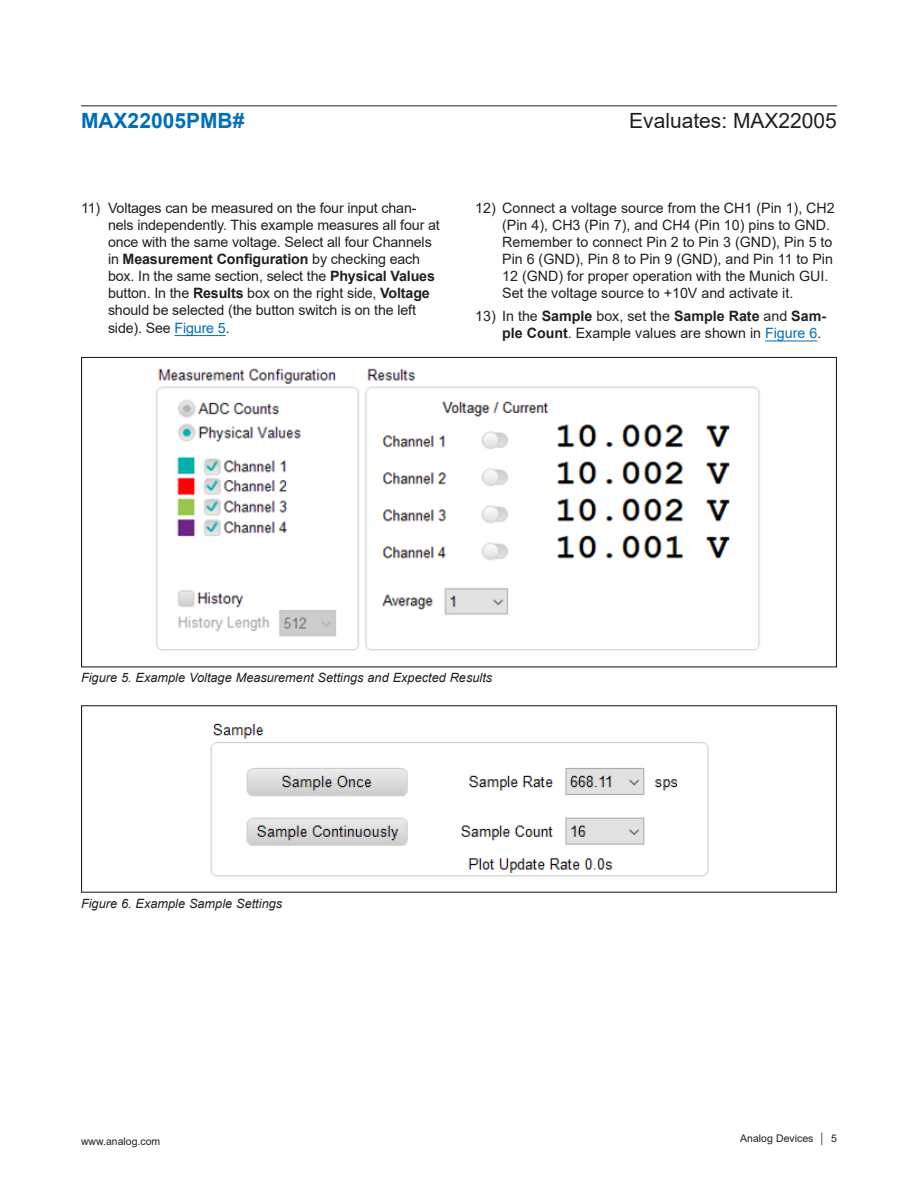
<style>
.page{position:relative;width:918px;height:1188px;background:#fff}
.page>*{position:absolute;margin:0;border:0;box-sizing:border-box;transform-origin:0 0}
.t1{font:21px "Arial";color:#231f20}
.t2{font:700 21px "Arial";color:#006fb9}
.t3{font:14.25px/17.1px "Arial";letter-spacing:-.01em;color:#231f20}
.Caption_-_Figures{font:italic 12.75px "Arial";color:#231f20}
.t4{font:10.5px "Arial";color:#231f20}
.s1{font-weight:700}
.s2{color:#006fb9}
</style>
<div class="page">
<hr style="left:81px;top:105px;width:756px;height:1px;background:#231f20">
<hr style="left:175px;top:335px;width:51px;height:1px;background:#006fb9">
<hr style="left:765px;top:341px;width:52px;height:1px;background:#006fb9">
<img style="left:156px;top:368px;width:604px;height:283px">
<img style="left:210px;top:723px;width:499px;height:154px">
<div style="left:81px;top:705px;width:756px;height:188px;border:1px solid #231f20"></div>
<h1 class="t2" style="left:81px;top:106px;width:165px">MAX22005PMB#</h1>
<h1 class="t1" style="left:629px;top:107px;width:209px">Evaluates: MAX22005</h1>
<p class="t3" style="left:108px;top:199px;width:333px;text-indent:-27px">11) Voltages can be measured on the four input chan&shy;nels independently. This example measures all four at once with the same voltage. Select all four Channels in <span class="s1">Measurement Configuration</span> by checking each box. In the same section, select the <span class="s1">Physical Values </span>button. In the <span class="s1">Results</span> box on the right side, <span class="s1">Voltage </span>should be selected (the button switch is on the left side). See <span class="s2">Figure 5</span>.</p>
<p class="t3" style="left:502px;top:199px;width:334px;text-indent:-27px">12) Connect a voltage source from the CH1 (Pin 1), CH2 (Pin 4), CH3 (Pin 7), and CH4 (Pin 10) pins to GND.<br>Remember to connect Pin 2 to Pin 3 (GND), Pin 5 to Pin 6 (GND), Pin 8 to Pin 9 (GND), and Pin 11 to Pin 12 (GND) for proper operation with the Munich GUI.<br>Set the voltage source to +10V and activate it.</p>
<p class="t3" style="left:502px;top:307px;width:325px;text-indent:-27px">13) In the <span class="s1">Sample</span> box, set the <span class="s1">Sample Rate</span> and <span class="s1">Sam&shy;ple Count</span>. Example values are shown in <span class="s2">Figure 6</span>.</p>
<p class="Caption_-_Figures" style="left:81px;top:670px;width:413px">Figure 5. Example Voltage Measurement Settings and Expected Results</p>
<p class="Caption_-_Figures" style="left:81px;top:895px;width:203px">Figure 6. Example Sample Settings</p>
<p class="t4" style="left:81px;top:1134px;width:81px">www.analog.com</p>
<p class="t4" style="left:740px;top:1131px;width:98px">Analog Devices │ 5</p>
</div>
